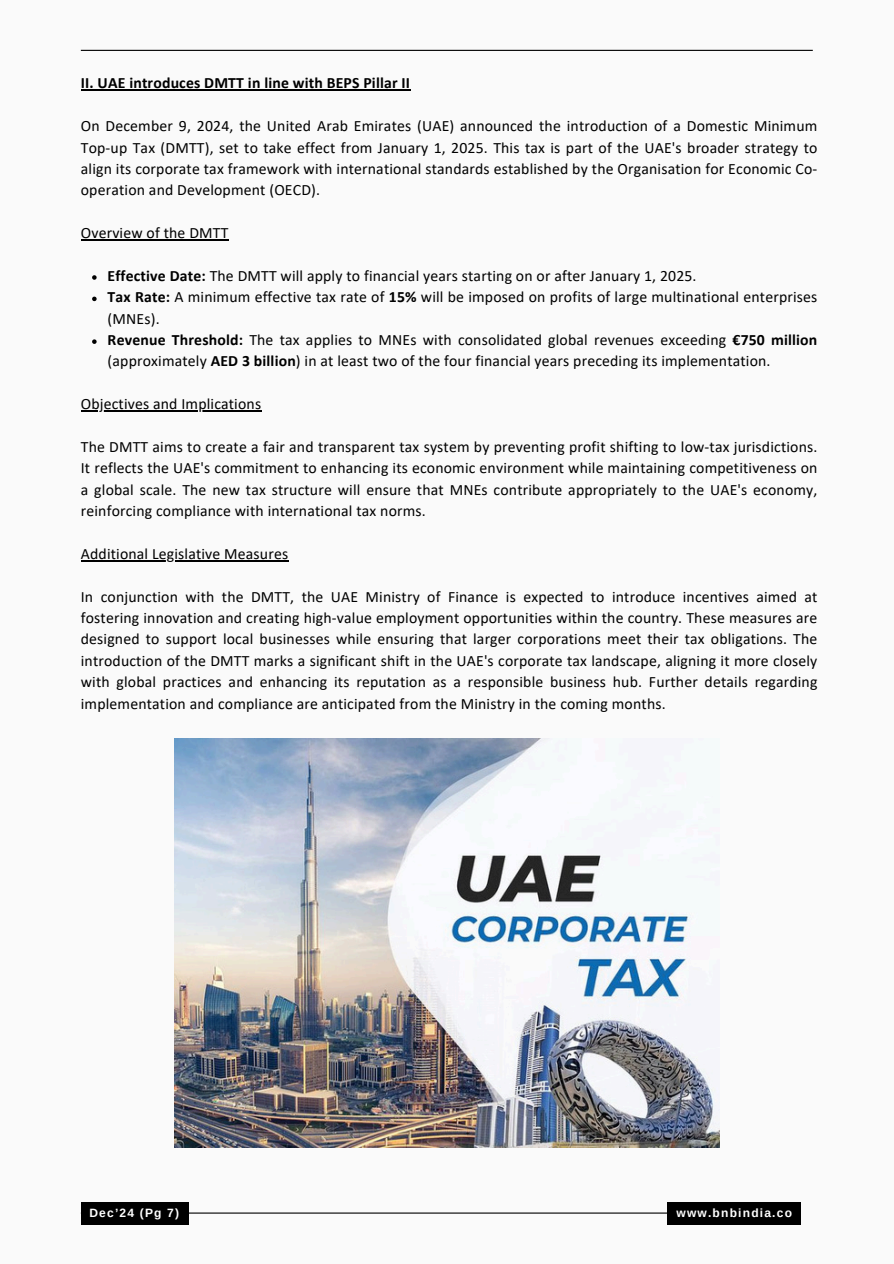
<style>
.page{position:relative;width:894px;height:1264px;background:#fff}
.page>*{position:absolute;margin:0;border:0;box-sizing:border-box;transform-origin:0 0}
.t1{font:15.75px/21.3px "Calibri";letter-spacing:.01em;color:#000;text-align:justify}
.t2{font:700 15.75px "Calibri";letter-spacing:.01em;color:#000}
.t3{font:700 12px "Arimo";letter-spacing:.1em;color:#fff}
.s1{font-weight:700}
</style>
<div class="page">
<div style="left:0;top:0;width:893px;height:1263px;background:#fafafa"></div>
<hr style="left:81px;top:50px;width:731px;height:1px;background:#000">
<hr style="left:81px;top:1212px;width:710px;height:1px;background:#000">
<img style="left:174px;top:738px;width:545px;height:409px">
<div style="left:666px;top:1201px;width:134px;height:23px;background:#000"></div>
<hr style="left:81px;top:89px;width:329px;height:2px;background:#000">
<hr style="left:81px;top:239px;width:88px;height:1px;background:#000">
<hr style="left:169px;top:239px;width:59px;height:1px;background:#000">
<svg style="left:92px;top:275px;width:5px;height:5px"></svg>
<svg style="left:92px;top:296px;width:5px;height:5px"></svg>
<svg style="left:92px;top:339px;width:5px;height:5px"></svg>
<hr style="left:81px;top:410px;width:180px;height:1px;background:#000">
<hr style="left:81px;top:560px;width:207px;height:1px;background:#000">
<div style="left:81px;top:1201px;width:108px;height:23px;background:#000"></div>
<h1 class="t2" style="left:81px;top:77px;width:330px">II. UAE introduces DMTT in line with BEPS Pillar II</h1>
<h2 class="t1" style="left:81px;top:117px;width:737px">On December 9, 2024, the United Arab Emirates (UAE) announced the introduction of a Domestic Minimum Top-up Tax (DMTT), set to take effect from January 1, 2025. This tax is part of the UAE's broader strategy to align its corporate tax framework with international standards established by the Organisation for Economic Co&shy;operation and Development (OECD).</h2>
<h2 class="t1" style="left:81px;top:223px;width:149px">Overview of the DMTT</h2>
<p class="t1" style="left:108px;top:266px;width:590px"><span class="s1">Effective Date:</span> The DMTT will apply to financial years starting on or after January 1, 2025.</p>
<p class="t1" style="left:108px;top:288px;width:711px"><span class="s1">Tax Rate:</span> A minimum effective tax rate of <span class="s1">15%</span> will be imposed on profits of large multinational enterprises (MNEs).</p>
<p class="t1" style="left:108px;top:330px;width:711px"><span class="s1">Revenue Threshold:</span> The tax applies to MNEs with consolidated global revenues exceeding <span class="s1">€750 million </span>(approximately <span class="s1">AED 3 billion</span>) in at least two of the four financial years preceding its implementation.</p>
<h2 class="t1" style="left:81px;top:394px;width:182px">Objectives and Implications</h2>
<h2 class="t1" style="left:81px;top:437px;width:737px">The DMTT aims to create a fair and transparent tax system by preventing profit shifting to low-tax jurisdictions.<br>It reflects the UAE's commitment to enhancing its economic environment while maintaining competitiveness on a global scale. The new tax structure will ensure that MNEs contribute appropriately to the UAE's economy, reinforcing compliance with international tax norms.</h2>
<h2 class="t1" style="left:81px;top:544px;width:209px">Additional Legislative Measures</h2>
<h2 class="t1" style="left:81px;top:587px;width:737px">In conjunction with the DMTT, the UAE Ministry of Finance is expected to introduce incentives aimed at fostering innovation and creating high-value employment opportunities within the country. These measures are designed to support local businesses while ensuring that larger corporations meet their tax obligations. The introduction of the DMTT marks a significant shift in the UAE's corporate tax landscape, aligning it more closely with global practices and enhancing its reputation as a responsible business hub. Further details regarding implementation and compliance are anticipated from the Ministry in the coming months.</h2>
<p class="t3" style="left:89px;top:1206px;width:91px">Dec’24 (Pg 7)</p>
<p class="t3" style="left:676px;top:1206px;width:117px">www.bnbindia.co</p>
</div>
